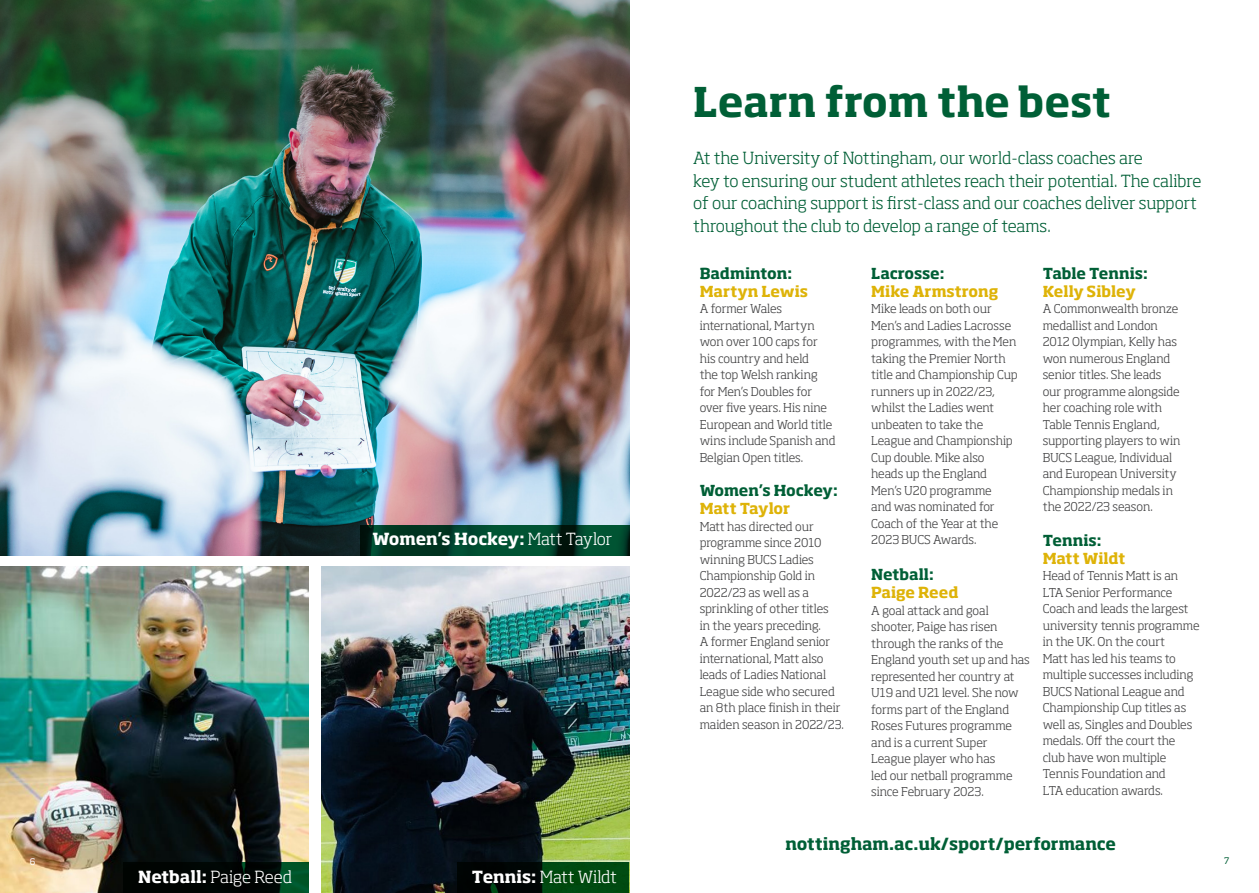
<style>
.page{position:relative;width:1259px;height:893px;background:#fff}
.page>*{position:absolute;margin:0;border:0;box-sizing:border-box;transform-origin:0 0}
.t1{font:700 40.5px "Soho Std";letter-spacing:-.005em;color:#005f36}
.t2{font:300 16.5px/22.5px "Soho Std";letter-spacing:-.01em;color:#005f36}
.t3{font:700 16.5px "Soho Std";color:#005f36}
.t4{font:300 16.5px "Soho Std";letter-spacing:-.01em;color:#fff}
.t5{font:700 16.5px "Soho Std";letter-spacing:-.01em;color:#fff}
.t6{font:700 15px "Soho Std";letter-spacing:-.005em;color:#deb308}
.t7{font:700 15px "Soho Std";color:#005f36}
.t8{font:300 12px/16.5px "Soho Std";letter-spacing:-.005em;color:#3e3e3f}
.t9{font:9px "Soho Std";color:#fff}
.t10{font:9px "Soho Std";color:#005f36}
.s1{font-weight:300}
.s2{font-weight:700}
</style>
<div class="page">
<img style="left:0;top:271px;width:629px;height:284px">
<img style="left:0;top:0;width:629px;height:271px">
<img style="left:0;top:567px;width:308px;height:326px">
<img style="left:321px;top:567px;width:308px;height:326px">
<svg style="left:360px;top:525px;width:269px;height:30px;background:#004028"></svg>
<svg style="left:457px;top:863px;width:172px;height:30px;background:#002809"></svg>
<svg style="left:123px;top:863px;width:186px;height:30px;background:#001108"></svg>
<p class="t9" style="left:30px;top:855px;width:7px">6</p>
<p class="t5" style="left:372px;top:529px;width:241px">Women’s Hockey: <span class="s1">Matt Taylor</span></p>
<p class="t4" style="left:138px;top:866px;width:155px"><span class="s2">Netball:</span> Paige Reed</p>
<p class="t4" style="left:472px;top:867px;width:146px"><span class="s2">Tennis:</span> Matt Wildt</p>
<p class="t1" style="left:693px;top:75px;width:419px">Learn from the best</p>
<p class="t2" style="left:693px;top:147px;width:451px">At the University of Nottingham, our world-class coaches are</p>
<p class="t2" style="left:693px;top:169px;width:509px">key to ensuring our student athletes reach their potential. The calibre of our coaching support is first-class and our coaches deliver support throughout the club to develop a range of teams.</p>
<p class="t7" style="left:699px;top:264px;width:94px">Badminton:</p>
<p class="t6" style="left:699px;top:282px;width:110px">Martyn Lewis</p>
<p class="t8" style="left:699px;top:301px;width:84px">A former Wales</p>
<p class="t8" style="left:699px;top:317px;width:117px">international, Martyn</p>
<p class="t8" style="left:699px;top:334px;width:120px">won over 100 caps for</p>
<p class="t8" style="left:699px;top:350px;width:111px">his country and held</p>
<p class="t8" style="left:699px;top:367px;width:119px">the top Welsh ranking</p>
<p class="t8" style="left:699px;top:383px;width:114px">for Men’s Doubles for</p>
<p class="t8" style="left:699px;top:400px;width:129px">over five years. His nine</p>
<p class="t8" style="left:699px;top:416px;width:134px">European and World title</p>
<p class="t8" style="left:699px;top:433px;width:137px">wins include Spanish and</p>
<p class="t8" style="left:699px;top:449px;width:105px">Belgian Open titles.</p>
<p class="t7" style="left:699px;top:481px;width:140px">Women’s Hockey:</p>
<p class="t6" style="left:699px;top:499px;width:92px">Matt Taylor</p>
<p class="t8" style="left:699px;top:518px;width:146px">Matt has directed our programme since 2010 winning BUCS Ladies<br>Championship Gold in<br>2022/23 as well as a sprinkling of other titles<br>in the years preceding.<br>A former England senior international, Matt also leads of Ladies National<br>League side who secured an 8th place finish in their maiden season in 2022/23.</p>
<p class="t7" style="left:1042px;top:264px;width:106px">Table Tennis:</p>
<p class="t6" style="left:1042px;top:282px;width:95px">Kelly Sibley</p>
<p class="t8" style="left:1042px;top:301px;width:139px">A Commonwealth bronze medallist and London<br>2012 Olympian, Kelly has won numerous England senior titles. She leads our programme alongside her coaching role with<br>Table Tennis England, supporting players to win<br>BUCS League, Individual and European University<br>Championship medals in the 2022/23 season.</p>
<p class="t7" style="left:1042px;top:531px;width:60px">Tennis:</p>
<p class="t6" style="left:1042px;top:549px;width:84px">Matt Wildt</p>
<p class="t8" style="left:1042px;top:568px;width:158px">Head of Tennis Matt is an<br>LTA Senior Performance<br>Coach and leads the largest university tennis programme in the UK. On the court<br>Matt has led his teams to multiple successes including<br>BUCS National League and<br>Championship Cup titles as well as, Singles and Doubles medals. Off the court the club have won multiple<br>Tennis Foundation and<br>LTA education awards.</p>
<p class="t7" style="left:871px;top:264px;width:75px">Lacrosse:</p>
<p class="t6" style="left:871px;top:282px;width:129px">Mike Armstrong</p>
<p class="t8" style="left:871px;top:301px;width:148px">Mike leads on both our<br>Men’s and Ladies Lacrosse programmes, with the Men taking the Premier North title and Championship Cup runners up in 2022/23, whilst the Ladies went unbeaten to take the<br>League and Championship<br>Cup double. Mike also heads up the England<br>Men’s U20 programme<br>and was nominated for<br>Coach of the Year at the<br>2023 BUCS Awards.</p>
<p class="t7" style="left:871px;top:565px;width:64px">Netball:</p>
<p class="t6" style="left:871px;top:583px;width:89px">Paige Reed</p>
<p class="t8" style="left:871px;top:602px;width:160px">A goal attack and goal shooter, Paige has risen through the ranks of the<br>England youth set up and has represented her country at<br>U19 and U21 level. She now forms part of the England<br>Roses Futures programme and is a current Super<br>League player who has<br>led our netball programme since February 2023.</p>
<p class="t3" style="left:785px;top:834px;width:332px">nottingham.ac.uk/sport/performance</p>
<p class="t10" style="left:1224px;top:855px;width:7px">7</p>
</div>
